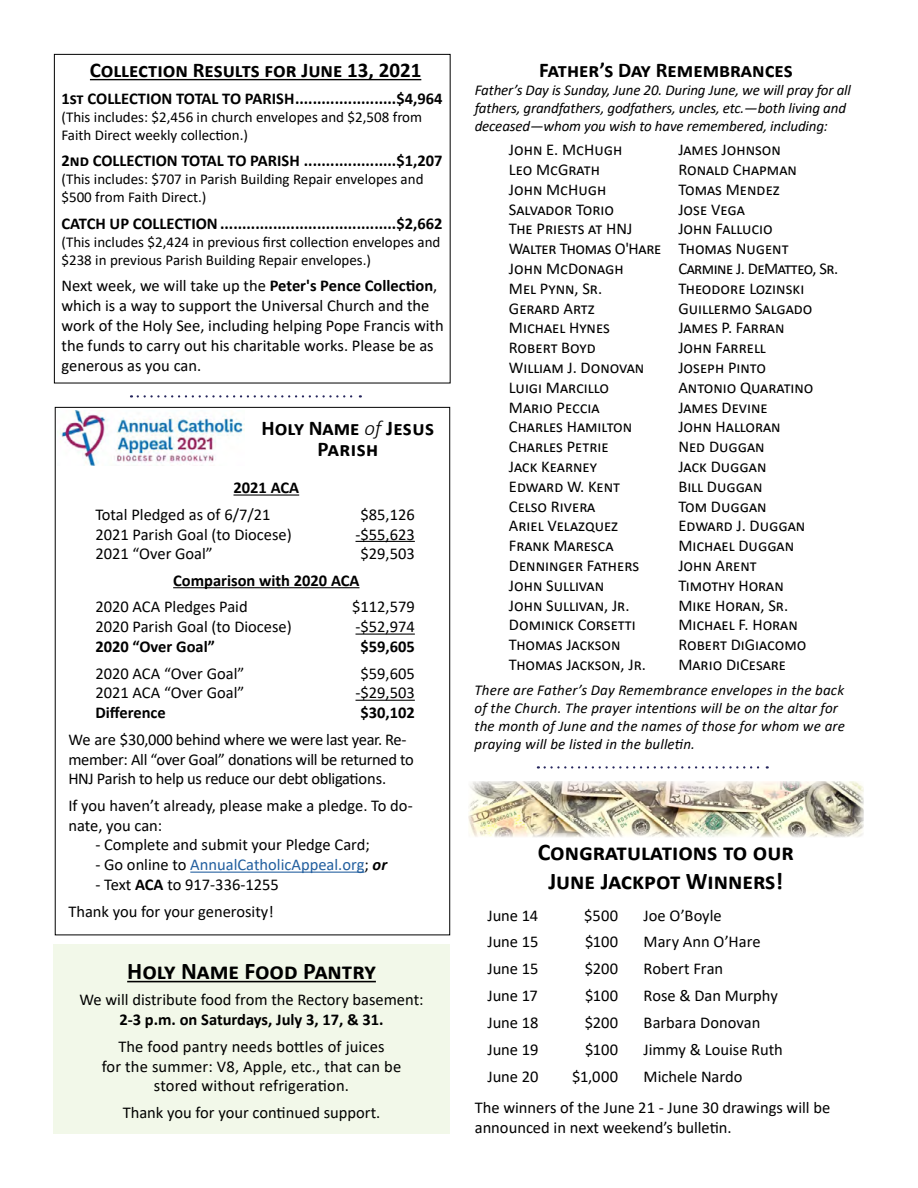
<style>
.page{position:relative;width:918px;height:1188px;background:#fff}
.page>*{position:absolute;margin:0;border:0;box-sizing:border-box;transform-origin:0 0}
.t1{font:700 24px/28.8px "Calibri";color:#000;text-align:center}
.t2{font:700 21px/21px "Calibri";color:#000;text-align:center}
.t3{font:16.5px/19.8px "Calibri";color:#000}
.t4{font:700 16.5px "Calibri";color:#000}
.t5{font:16.5px/19.8px "Calibri";letter-spacing:-.02em;color:#000}
.t6{font:16.5px "Calibri";color:#215e9e}
.t7{font:italic 15px/18px "Calibri";color:#000}
.t8{font:15px/18px "Calibri";color:#000}
.s1{font-weight:700}
.s2{font-weight:300;font-style:italic}
.s3{color:#000}
.s4{font-weight:700;font-style:italic;color:#000}
</style>
<div class="page">
<hr style="left:90px;top:79px;width:331px;height:1px;background:#000">
<div style="left:54px;top:54px;width:397px;height:329px;border:1px solid #000"></div>
<svg style="left:545px;top:766px;width:223px;height:3px"></svg>
<img style="left:468px;top:781px;width:396px;height:56px">
<svg style="left:138px;top:395px;width:223px;height:3px"></svg>
<hr style="left:233px;top:494px;width:66px;height:2px;background:#000">
<hr style="left:356px;top:541px;width:59px;height:1px;background:#000">
<hr style="left:173px;top:587px;width:187px;height:1px;background:#000">
<hr style="left:356px;top:634px;width:59px;height:1px;background:#000">
<hr style="left:356px;top:700px;width:59px;height:1px;background:#000">
<hr style="left:190px;top:872px;width:175px;height:1px;background:#215e9e">
<img style="left:59px;top:410px;width:186px;height:55px">
<div style="left:53px;top:945px;width:397px;height:189px;background:#f2f8e9"></div>
<hr style="left:127px;top:981px;width:249px;height:1px;background:#000">
<p class="t2" style="left:90px;top:60px;width:333px">Collection Results for June 13, 2021</p>
<p class="t4" style="left:62px;top:87px;width:383px">1st COLLECTION TOTAL TO PARISH.......................$4,964</p>
<p class="t8" style="left:62px;top:107px;width:362px">(This includes: $2,456 in church envelopes and $2,508 from<br>Faith Direct weekly collection.)</p>
<p class="t4" style="left:62px;top:149px;width:383px">2nd COLLECTION TOTAL TO PARISH .....................$1,207</p>
<p class="t8" style="left:62px;top:170px;width:364px">(This includes: $707 in Parish Building Repair envelopes and $500 from Faith Direct.)</p>
<p class="t4" style="left:62px;top:212px;width:383px">CATCH UP COLLECTION........................................$2,662</p>
<p class="t8" style="left:62px;top:233px;width:380px">(This includes $2,424 in previous first collection envelopes and $238 in previous Parish Building Repair envelopes.)</p>
<p class="t3" style="left:62px;top:276px;width:384px">Next week, we will take up the <span class="s1">Peter's Pence Collection</span>, which is a way to support the Universal Church and the work of the Holy See, including helping Pope Francis with the funds to carry out his charitable works. Please be as generous as you can.</p>
<p class="t2" style="left:262px;top:417px;width:174px">Holy Name <span class="s2">of</span> Jesus<br>Parish</p>
<p class="t4" style="left:233px;top:476px;width:67px">2021 ACA</p>
<p class="t3" style="left:95px;top:504px;width:177px">Total Pledged as of 6/7/21</p>
<p class="t3" style="left:361px;top:504px;width:56px">$85,126</p>
<p class="t3" style="left:95px;top:524px;width:198px">2021 Parish Goal (to Diocese)</p>
<p class="t3" style="left:356px;top:524px;width:61px">-$55,623</p>
<p class="t3" style="left:95px;top:544px;width:119px">2021 “Over Goal”</p>
<p class="t3" style="left:361px;top:544px;width:56px">$29,503</p>
<p class="t4" style="left:173px;top:569px;width:188px">Comparison with 2020 ACA</p>
<p class="t3" style="left:95px;top:597px;width:154px">2020 ACA Pledges Paid</p>
<p class="t3" style="left:352px;top:597px;width:64px">$112,579</p>
<p class="t3" style="left:95px;top:616px;width:198px">2020 Parish Goal (to Diocese)</p>
<p class="t3" style="left:356px;top:616px;width:61px">-$52,974</p>
<p class="t4" style="left:95px;top:635px;width:121px">2020 “Over Goal”</p>
<p class="t4" style="left:360px;top:635px;width:56px">$59,605</p>
<p class="t3" style="left:95px;top:663px;width:151px">2020 ACA “Over Goal”</p>
<p class="t3" style="left:361px;top:663px;width:56px">$59,605</p>
<p class="t3" style="left:95px;top:683px;width:151px">2021 ACA “Over Goal”</p>
<p class="t3" style="left:356px;top:683px;width:61px">-$29,503</p>
<p class="t4" style="left:95px;top:701px;width:72px">Difference</p>
<p class="t4" style="left:360px;top:701px;width:56px">$30,102</p>
<p class="t5" style="left:68px;top:729px;width:347px">We are $30,000 behind where we were last year. Re&shy;member: All “over Goal” donations will be returned to<br>HNJ Parish to help us reduce our debt obligations.</p>
<p class="t3" style="left:68px;top:795px;width:346px">If you haven’t already, please make a pledge. To do&shy;nate, you can:</p>
<p class="t3" style="left:95px;top:835px;width:276px">- Complete and submit your Pledge Card;</p>
<p class="t6" style="left:95px;top:853px;width:293px"><span class="s3">- Go online to</span> AnnualCatholicAppeal.org<span class="s3">;</span> <span class="s4">or</span></p>
<p class="t3" style="left:68px;top:871px;width:212px;line-height:26.5px;text-indent:27px">- Text <span class="s1">ACA</span> to 917-336-1255<br>Thank you for your generosity!</p>
<h1 class="t1" style="left:127px;top:956px;width:250px">Holy Name Food Pantry</h1>
<p class="t3" style="left:79px;top:990px;width:346px">We will distribute food from the Rectory basement:</p>
<p class="t4" style="left:119px;top:1008px;width:266px">2-3 p.m. on Saturdays, July 3, 17, &amp; 31.</p>
<p class="t3" style="left:102px;top:1036px;width:301px;text-align:center">The food pantry needs bottles of juices<br>for the summer: V8, Apple, etc., that can be stored without refrigeration.</p>
<p class="t3" style="left:123px;top:1102px;width:259px">Thank you for your continued support.</p>
<p class="t2" style="left:539px;top:59px;width:255px">Father’s Day Remembrances</p>
<p class="t7" style="left:475px;top:80px;width:378px">Father’s Day is Sunday, June 20. During June, we will pray for all fathers, grandfathers, godfathers, uncles, etc.—both living and deceased—whom you wish to have remembered, including:</p>
<p class="t3" style="left:509px;top:139px;width:154px">John E. McHugh<br>Leo McGrath<br>John McHugh<br>Salvador Torio<br>The Priests at HNJ<br>Walter Thomas O'Hare<br>John McDonagh<br>Mel Pynn, Sr.<br>Gerard Artz<br>Michael Hynes<br>Robert Boyd<br>William J. Donovan<br>Luigi Marcillo<br>Mario Peccia<br>Charles Hamilton<br>Charles Petrie<br>Jack Kearney<br>Edward W. Kent<br>Celso Rivera<br>Ariel Velazquez<br>Frank Maresca<br>Denninger Fathers<br>John Sullivan<br>John Sullivan, Jr.<br>Dominick Corsetti<br>Thomas Jackson<br>Thomas Jackson, Jr.</p>
<p class="t3" style="left:678px;top:139px;width:161px">James Johnson<br>Ronald Chapman<br>Tomas Mendez<br>Jose Vega<br>John Fallucio<br>Thomas Nugent<br>Carmine J. DeMatteo, Sr.<br>Theodore Lozinski<br>Guillermo Salgado<br>James P. Farran<br>John Farrell<br>Joseph Pinto<br>Antonio Quaratino<br>James Devine<br>John Halloran<br>Ned Duggan<br>Jack Duggan<br>Bill Duggan<br>Tom Duggan<br>Edward J. Duggan<br>Michael Duggan<br>John Arent<br>Timothy Horan<br>Mike Horan, Sr.<br>Michael F. Horan<br>Robert DiGiacomo<br>Mario DiCesare</p>
<p class="t7" style="left:475px;top:680px;width:372px">There are Father’s Day Remembrance envelopes in the back of the Church. The prayer intentions will be on the altar for the month of June and the names of those for whom we are praying will be listed in the bulletin.</p>
<h1 class="t1" style="left:538px;top:837px;width:257px">Congratulations to our<br>June Jackpot Winners!</h1>
<p class="t3" style="left:488px;top:905px;width:52px">June 14</p>
<p class="t3" style="left:584px;top:905px;width:35px">$500</p>
<p class="t3" style="left:644px;top:905px;width:80px">Joe O’Boyle</p>
<p class="t3" style="left:488px;top:932px;width:53px">June 15</p>
<p class="t3" style="left:585px;top:932px;width:35px">$100</p>
<p class="t3" style="left:644px;top:932px;width:118px">Mary Ann O’Hare</p>
<p class="t3" style="left:488px;top:959px;width:53px">June 15</p>
<p class="t3" style="left:585px;top:959px;width:35px">$200</p>
<p class="t3" style="left:644px;top:959px;width:81px">Robert Fran</p>
<p class="t3" style="left:488px;top:986px;width:52px">June 17</p>
<p class="t3" style="left:585px;top:986px;width:35px">$100</p>
<p class="t3" style="left:644px;top:986px;width:136px">Rose &amp; Dan Murphy</p>
<p class="t3" style="left:488px;top:1013px;width:53px">June 18</p>
<p class="t3" style="left:585px;top:1013px;width:35px">$200</p>
<p class="t3" style="left:644px;top:1013px;width:118px">Barbara Donovan</p>
<p class="t3" style="left:488px;top:1040px;width:53px">June 19</p>
<p class="t3" style="left:585px;top:1040px;width:35px">$100</p>
<p class="t3" style="left:644px;top:1040px;width:141px">Jimmy &amp; Louise Ruth</p>
<p class="t3" style="left:488px;top:1067px;width:52px">June 20</p>
<p class="t3" style="left:572px;top:1067px;width:47px">$1,000</p>
<p class="t3" style="left:475px;top:1061px;width:357px;line-height:30.6px;text-indent:169px">Michele Nardo<br>The winners of the June 21 - June 30 drawings will be</p>
<p class="t3" style="left:475px;top:1117px;width:259px">announced in next weekend’s bulletin.</p>
</div>
